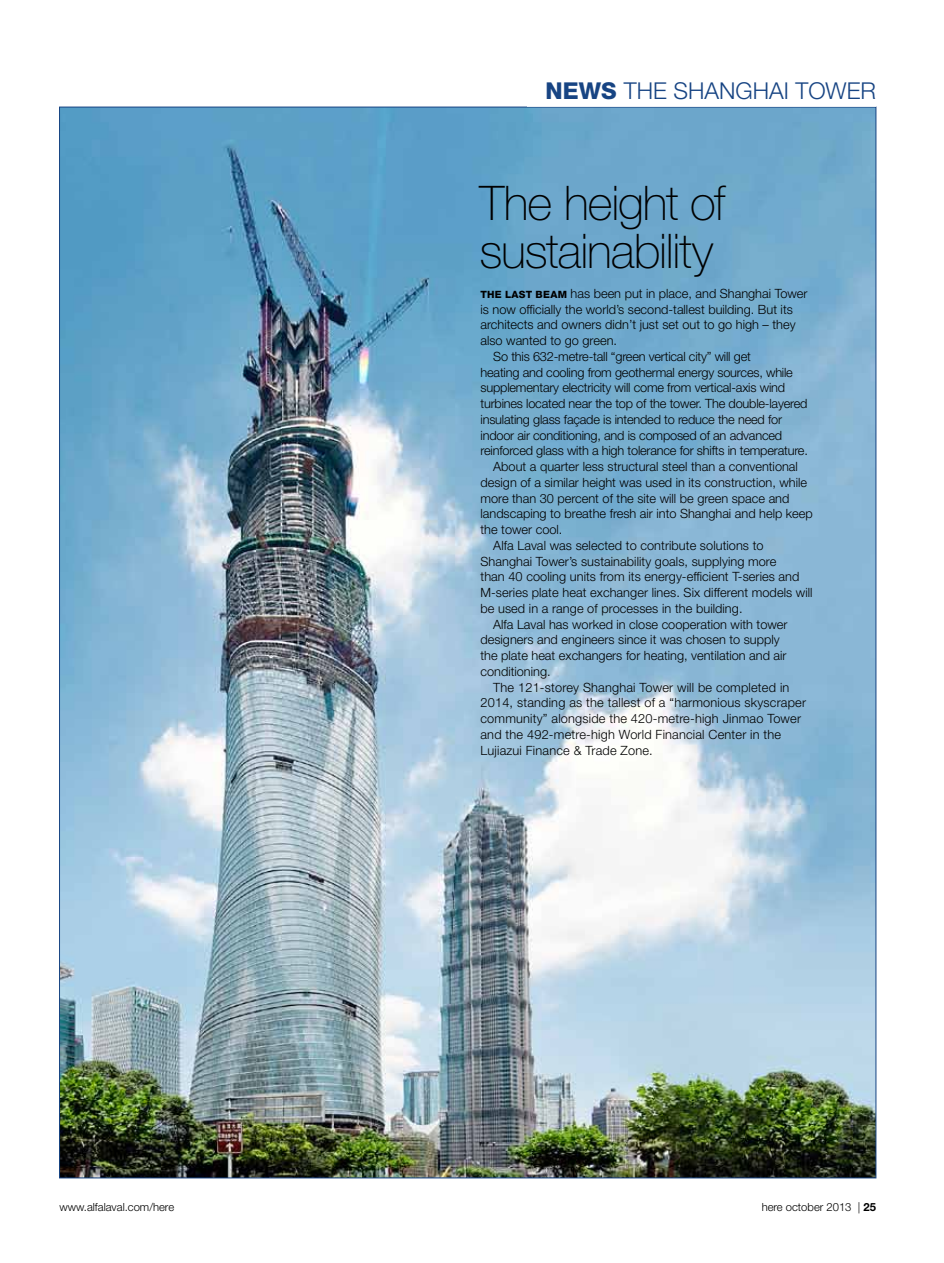
<style>
.page{position:relative;width:944px;height:1263px;background:#fff}
.page>*{position:absolute;margin:0;border:0;box-sizing:border-box;transform-origin:0 0}
.t1{font:100 47.85px/47.8px "Helvetica Neue LT Std";letter-spacing:-.025em;color:#000}
.t2{font:300 23.25px "Helvetica Neue LT Std";color:#174483}
.t3{font:300 12.75px "Helvetica Neue LT Std";color:#000}
.t4{font:300 11.25px "Helvetica Neue LT Std";color:#000}
.s1{font-weight:800}
.s2{font-weight:800;font-size:10.05px}
.s3{font-weight:700}
</style>
<div class="page">
<img style="left:61px;top:109px;width:813px;height:1067px">
<h2 class="t2" style="left:546px;top:77px;width:332px"><span class="s1">NEWS</span> THE SHANGHAI TOWER</h2>
<h1 class="t1" style="left:479px;top:179px;width:248px">The height of sustainability</h1>
<p class="t3" style="left:480px;top:285px;width:329px"><span class="s2">THE LAST BEAM</span> has been put in place, and Shanghai Tower</p>
<p class="t3" style="left:480px;top:301px;width:314px">is now officially the world’s second-tallest building. But its</p>
<p class="t3" style="left:480px;top:317px;width:317px">architects and owners didn’t just set out to go high – they</p>
<p class="t3" style="left:480px;top:333px;width:138px">also wanted to go green.</p>
<p class="t3" style="left:493px;top:348px;width:259px">So this 632-metre-tall “green vertical city” will get</p>
<p class="t3" style="left:480px;top:364px;width:314px">heating and cooling from geothermal energy sources, while</p>
<p class="t3" style="left:480px;top:380px;width:306px">supplementary electricity will come from vertical-axis wind</p>
<p class="t3" style="left:480px;top:396px;width:329px">turbines located near the top of the tower. The double-layered</p>
<p class="t3" style="left:480px;top:411px;width:303px">insulating glass façade is intended to reduce the need for</p>
<p class="t3" style="left:480px;top:427px;width:303px">indoor air conditioning, and is composed of an advanced</p>
<p class="t3" style="left:480px;top:443px;width:329px">reinforced glass with a high tolerance for shifts in temperature.</p>
<p class="t3" style="left:493px;top:459px;width:306px">About a quarter less structural steel than a conventional</p>
<p class="t3" style="left:480px;top:474px;width:328px">design of a similar height was used in its construction, while</p>
<p class="t3" style="left:480px;top:490px;width:310px">more than 30 percent of the site will be green space and</p>
<p class="t3" style="left:480px;top:506px;width:334px">landscaping to breathe fresh air into Shanghai and help keep</p>
<p class="t3" style="left:480px;top:522px;width:83px">the tower cool.</p>
<p class="t3" style="left:493px;top:537px;width:272px">Alfa Laval was selected to contribute solutions to</p>
<p class="t3" style="left:480px;top:553px;width:297px">Shanghai Tower’s sustainability goals, supplying more</p>
<p class="t3" style="left:480px;top:569px;width:320px">than 40 cooling units from its energy-efficient T-series and</p>
<p class="t3" style="left:480px;top:585px;width:334px">M-series plate heat exchanger lines. Six different models will</p>
<p class="t3" style="left:480px;top:600px;width:264px">be used in a range of processes in the building.</p>
<p class="t3" style="left:493px;top:616px;width:296px">Alfa Laval has worked in close cooperation with tower</p>
<p class="t3" style="left:480px;top:632px;width:301px">designers and engineers since it was chosen to supply</p>
<p class="t3" style="left:480px;top:648px;width:308px">the plate heat exchangers for heating, ventilation and air</p>
<p class="t3" style="left:480px;top:663px;width:72px">conditioning.</p>
<p class="t3" style="left:493px;top:679px;width:298px">The 121-storey Shanghai Tower will be completed in</p>
<p class="t3" style="left:480px;top:695px;width:327px">2014, standing as the tallest of a “harmonious skyscraper</p>
<p class="t3" style="left:480px;top:711px;width:322px">community” alongside the 420-metre-high Jinmao Tower</p>
<p class="t3" style="left:480px;top:726px;width:302px">and the 492-metre-high World Financial Center in the</p>
<p class="t3" style="left:480px;top:742px;width:174px">Lujiazui Finance &amp; Trade Zone.</p>
<p class="t4" style="left:60px;top:1200px;width:116px">www.alfalaval.com/here</p>
<p class="t4" style="left:762px;top:1200px;width:116px">here october 2013 | <span class="s3">25</span></p>
</div>
